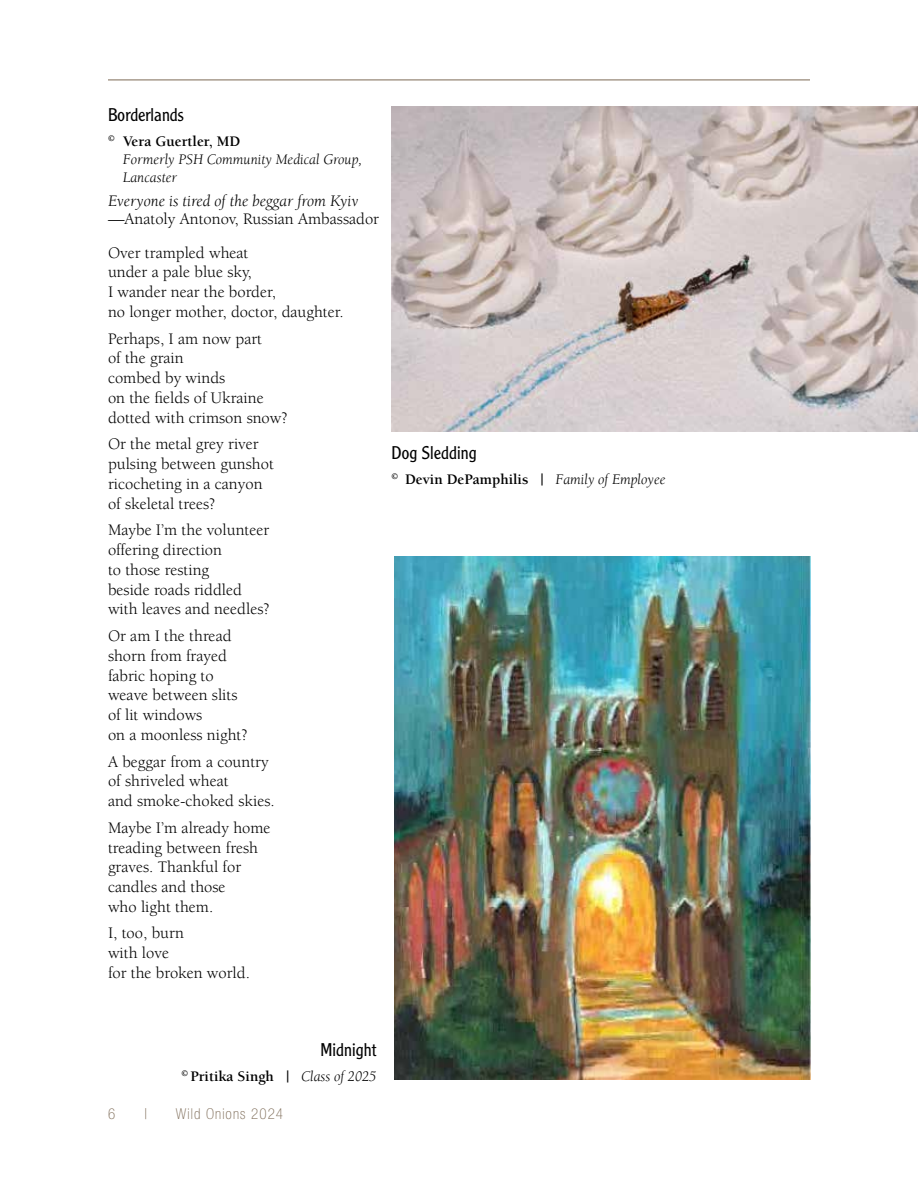
<style>
.page{position:relative;width:918px;height:1188px;background:#fff}
.page>*{position:absolute;margin:0;border:0;box-sizing:border-box;transform-origin:0 0}
.t1{font:300 18px "Clearface Gothic LT Std";color:#000}
.t2{font:16.5px/19.8px "Berkeley Std";color:#000}
.t3{font:italic 16.5px/18px "Berkeley Std";color:#000}
.t4{font:700 15px "Berkeley Std";color:#000}
.t5{font:italic 15px/18px "Berkeley Std";color:#000}
.t6{font:100 condensed 15px "Helvetica Neue LT Std";letter-spacing:.07em;color:#7c6a55}
.s1{font-weight:700;font-style:normal}
.s2{font-style:normal}
.s3{font-weight:400;font-style:italic}
</style>
<div class="page">
<hr style="left:108px;top:80px;width:702px;height:1px;background:#7c6a55">
<img style="left:392px;top:106px;width:526px;height:326px">
<img style="left:394px;top:556px;width:417px;height:524px">
<p class="t1" style="left:108px;top:104px;width:77px">Borderlands</p>
<p class="t5" style="left:123px;top:132px;width:241px;text-indent:-15px"><sup>©</sup> <span class="s1">Vera Guertler, MD<br></span>Formerly PSH Community Medical Group,<br>Lancaster</p>
<p class="t3" style="left:108px;top:192px;width:273px">Everyone is tired of the beggar from Kyiv —<span class="s2">Anatoly Antonov, Russian Ambassador</span></p>
<p class="t2" style="left:108px;top:243px;width:237px">Over trampled wheat<br>under a pale blue sky,<br>I wander near the border,<br>no longer mother, doctor, daughter.</p>
<p class="t2" style="left:108px;top:329px;width:181px">Perhaps, I am now part<br>of the grain<br>combed by winds<br>on the fields of Ukraine dotted with crimson snow?</p>
<p class="t2" style="left:108px;top:435px;width:167px">Or the metal grey river pulsing between gunshot ricocheting in a canyon of skeletal trees?</p>
<p class="t2" style="left:108px;top:520px;width:163px">Maybe I’m the volunteer offering direction<br>to those resting<br>beside roads riddled with leaves and needles?</p>
<p class="t2" style="left:108px;top:626px;width:141px">Or am I the thread shorn from frayed fabric hoping to weave between slits of lit windows<br>on a moonless night?</p>
<p class="t2" style="left:108px;top:752px;width:168px">A beggar from a country of shriveled wheat<br>and smoke-choked skies.</p>
<p class="t2" style="left:108px;top:818px;width:164px">Maybe I’m already home treading between fresh graves. Thankful for candles and those<br>who light them.</p>
<p class="t2" style="left:108px;top:924px;width:144px">I, too, burn<br>with love<br>for the broken world.</p>
<p class="t1" style="left:392px;top:442px;width:87px">Dog Sledding</p>
<p class="t4" style="left:392px;top:471px;width:276px"><sup>©</sup> Devin DePamphilis | <span class="s3">Family of Employee</span></p>
<p class="t1" style="left:320px;top:1039px;width:57px">Midnight</p>
<p class="t4" style="left:182px;top:1068px;width:196px"><sup>©</sup> Pritika Singh | <span class="s3">Class of 2025</span></p>
<p class="t6" style="left:108px;top:1105px;width:9px">6</p>
<p class="t6" style="left:144px;top:1105px;width:5px">|</p>
<p class="t6" style="left:176px;top:1105px;width:109px">Wild Onions 2024</p>
</div>
